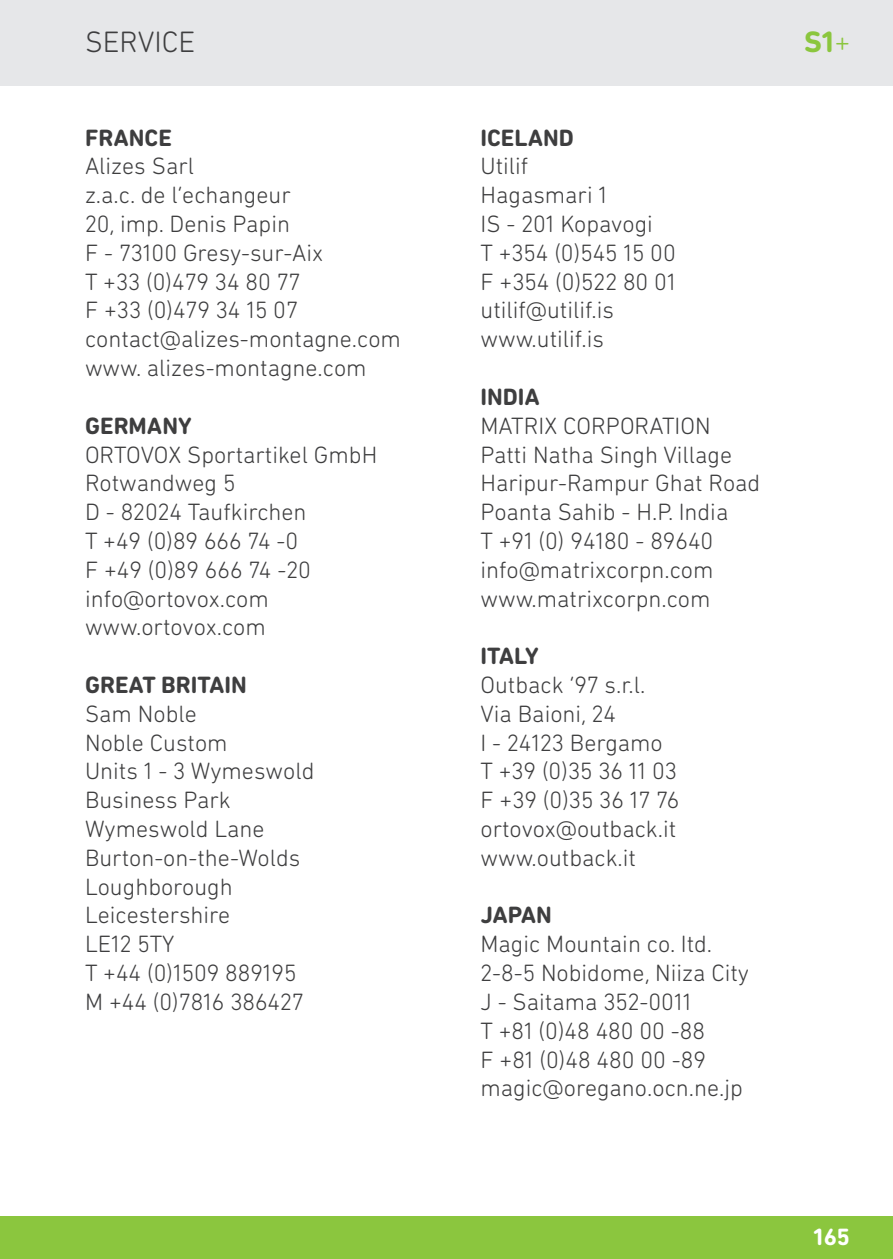
<style>
.page{position:relative;width:893px;height:1259px;background:#fff}
.page>*{position:absolute;margin:0;border:0;box-sizing:border-box;transform-origin:0 0}
.t1{font:300 30px "DIN Next Rounded LT Pro";color:#3e3e3f}
.t2{font:700 30px "DIN Next Rounded LT Pro";color:#8bc63e}
.t3{font:300 24px/28.8px "DIN Next Rounded LT Pro";color:#3e3e3f}
.t4{font:700 24px "DIN Next Rounded LT Pro";color:#3e3e3f}
.t5{font:700 24px "DIN Next Rounded LT Pro";color:#fff}
.s1{font-weight:300}
</style>
<div class="page">
<div style="left:0;top:0;width:893px;height:85px;background:#e6e7e9"></div>
<div style="left:0;top:1216px;width:893px;height:43px;background:#8bc63e"></div>
<p class="t1" style="left:85px;top:25px;width:112px">SErVicE</p>
<p class="t2" style="left:804px;top:24px;width:48px">S1<span class="s1">+</span></p>
<p class="t4" style="left:85px;top:123px;width:88px">FRANCE</p>
<p class="t3" style="left:85px;top:152px;width:317px">Alizes Sarl<br>z.a.c. de l‘echangeur<br>20, imp. Denis papin<br>f - 73100 gresy-sur-Aix<br>T +33 (0)479 34 80 77<br>f +33 (0)479 34 15 07 contact@alizes-montagne.com www. alizes-montagne.com</p>
<p class="t4" style="left:85px;top:411px;width:108px">GERMANY</p>
<p class="t3" style="left:85px;top:440px;width:294px">orToVoX Sportartikel gmbh rotwandweg 5<br>D - 82024 Taufkirchen<br>T +49 (0)89 666 74 -0<br>f +49 (0)89 666 74 -20 info@ortovox.com www.ortovox.com</p>
<p class="t4" style="left:85px;top:671px;width:163px">GREAT BRITAIN</p>
<p class="t3" style="left:85px;top:699px;width:231px">Sam noble<br>noble custom<br>units 1 - 3 Wymeswold business park<br>Wymeswold Lane burton-on-the-Wolds<br>Loughborough<br>Leicestershire<br>LE12 5Ty<br>T +44 (0)1509 889195<br>M +44 (0)7816 386427</p>
<p class="t4" style="left:480px;top:123px;width:95px">ICELAND</p>
<p class="t3" style="left:480px;top:152px;width:197px">utilif<br>hagasmari 1<br>iS - 201 Kopavogi<br>T +354 (0)545 15 00 f +354 (0)522 80 01 utilif@utilif.is www.utilif.is</p>
<p class="t4" style="left:480px;top:383px;width:61px">INDIA</p>
<p class="t3" style="left:480px;top:411px;width:281px">MATriX corporATion patti natha Singh Village haripur-rampur ghat road poanta Sahib - h.p. india<br>T +91 (0) 94180 - 89640 info@matrixcorpn.com www.matrixcorpn.com</p>
<p class="t4" style="left:480px;top:642px;width:60px">ITALY</p>
<p class="t3" style="left:480px;top:670px;width:200px">outback ‘97 s.r.l.<br>Via baioni, 24<br>i - 24123 bergamo<br>T +39 (0)35 36 11 03 f +39 (0)35 36 17 76 ortovox@outback.it www.outback.it</p>
<p class="t4" style="left:480px;top:901px;width:73px">JAPAN</p>
<p class="t3" style="left:480px;top:929px;width:270px">Magic Mountain co. itd.<br>2-8-5 nobidome, niiza city<br>J - Saitama 352-0011<br>T +81 (0)48 480 00 -88<br>f +81 (0)48 480 00 -89 magic@oregano.ocn.ne.jp</p>
<p class="t5" style="left:814px;top:1223px;width:37px">165</p>
</div>
